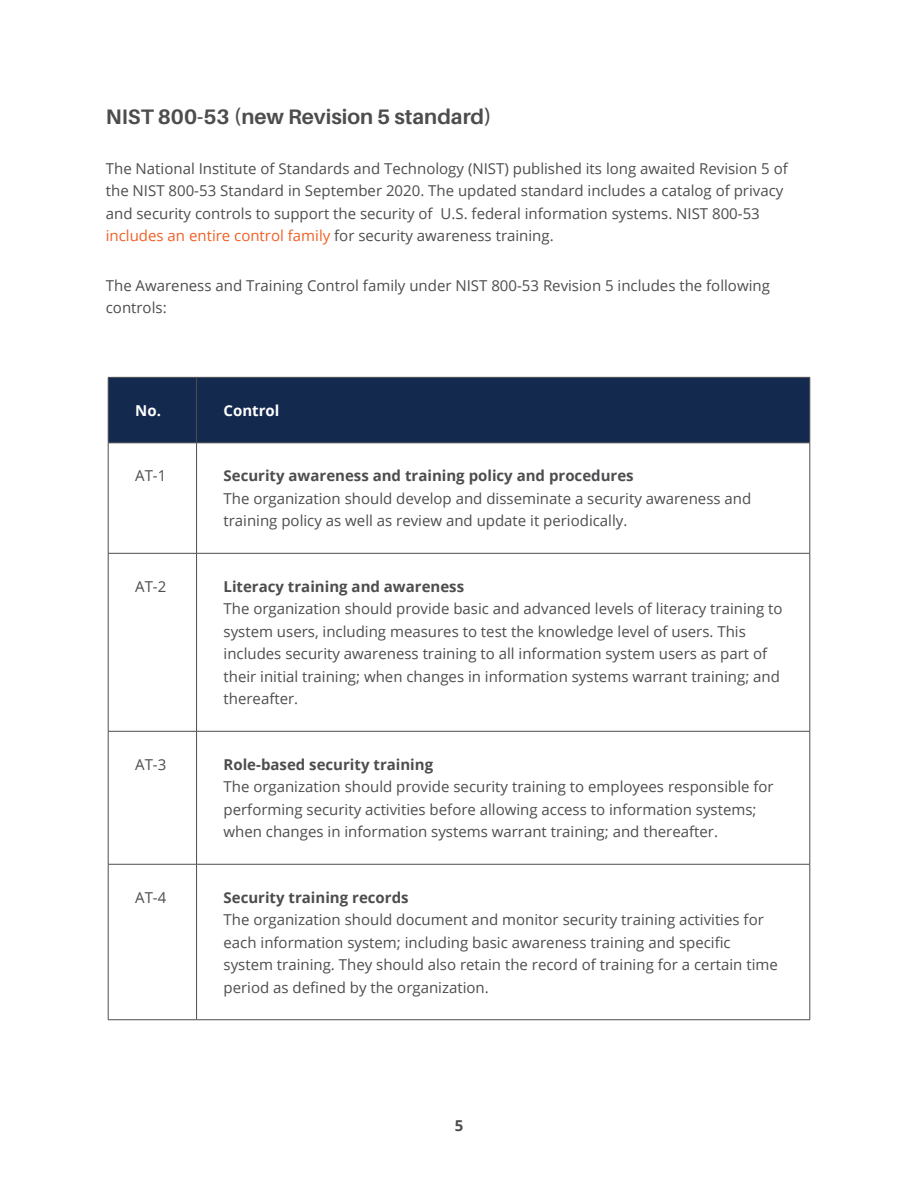
<style>
.page{position:relative;width:918px;height:1188px;background:#fff}
.page>*{position:absolute;margin:0;border:0;box-sizing:border-box;transform-origin:0 0}
.t1{font:700 21px "Aileron";color:#4d4d4f}
.t2{font:15px/22.5px "Open Sans";color:#4d4d4f}
.t3{font:700 15px "Open Sans";color:#4d4d4f}
.t4{font:700 15px "Open Sans";color:#fff}
.s1{color:#f15f24}
</style>
<div class="page">
<div style="left:109px;top:378px;width:701px;height:65px;background:#13294d"></div>
<hr style="left:108px;top:443px;width:1px;height:110px;background:#4d4d4f">
<hr style="left:108px;top:554px;width:1px;height:177px;background:#4d4d4f">
<hr style="left:108px;top:731px;width:1px;height:133px;background:#4d4d4f">
<hr style="left:108px;top:864px;width:1px;height:156px;background:#4d4d4f">
<hr style="left:108px;top:1019px;width:89px;height:1px;background:#4d4d4f">
<hr style="left:196px;top:378px;width:1px;height:65px;background:#4d4d4f">
<hr style="left:810px;top:378px;width:1px;height:65px;background:#4d4d4f">
<hr style="left:196px;top:443px;width:1px;height:110px;background:#4d4d4f">
<hr style="left:810px;top:443px;width:1px;height:110px;background:#4d4d4f">
<hr style="left:196px;top:554px;width:1px;height:177px;background:#4d4d4f">
<hr style="left:810px;top:554px;width:1px;height:177px;background:#4d4d4f">
<hr style="left:196px;top:731px;width:1px;height:133px;background:#4d4d4f">
<hr style="left:810px;top:731px;width:1px;height:133px;background:#4d4d4f">
<hr style="left:196px;top:864px;width:1px;height:156px;background:#4d4d4f">
<hr style="left:810px;top:864px;width:1px;height:156px;background:#4d4d4f">
<hr style="left:197px;top:1019px;width:613px;height:1px;background:#4d4d4f">
<hr style="left:108px;top:377px;width:89px;height:1px;background:#4d4d4f">
<hr style="left:108px;top:378px;width:1px;height:65px;background:#4d4d4f">
<hr style="left:197px;top:377px;width:613px;height:1px;background:#4d4d4f">
<hr style="left:108px;top:443px;width:89px;height:1px;background:#4d4d4f">
<hr style="left:197px;top:443px;width:613px;height:1px;background:#4d4d4f">
<hr style="left:108px;top:553px;width:89px;height:1px;background:#4d4d4f">
<hr style="left:197px;top:553px;width:613px;height:1px;background:#4d4d4f">
<hr style="left:108px;top:731px;width:89px;height:1px;background:#4d4d4f">
<hr style="left:197px;top:731px;width:613px;height:1px;background:#4d4d4f">
<hr style="left:108px;top:864px;width:89px;height:1px;background:#4d4d4f">
<hr style="left:197px;top:864px;width:613px;height:1px;background:#4d4d4f">
<h1 class="t1" style="left:106px;top:105px;width:387px">NIST 800-53 (new Revision 5 standard)</h1>
<p class="t2" style="left:106px;top:157px;width:684px">The National Institute of Standards and Technology (NIST) published its long awaited Revision 5 of the NIST 800-53 Standard in September 2020. The updated standard includes a catalog of privacy and security controls to support the security of U.S. federal information systems. NIST 800-53 <span class="s1">includes an entire control family</span> for security awareness training.</p>
<p class="t2" style="left:106px;top:274px;width:666px">The Awareness and Training Control family under NIST 800-53 Revision 5 includes the following controls:</p>
<p class="t4" style="left:135px;top:400px;width:27px">No.</p>
<p class="t4" style="left:224px;top:400px;width:57px">Control</p>
<p class="t2" style="left:135px;top:464px;width:33px">AT-1</p>
<p class="t3" style="left:224px;top:465px;width:412px">Security awareness and training policy and procedures</p>
<p class="t2" style="left:224px;top:487px;width:529px">The organization should develop and disseminate a security awareness and training policy as well as review and update it periodically.</p>
<p class="t2" style="left:135px;top:575px;width:33px">AT-2</p>
<p class="t3" style="left:224px;top:576px;width:242px">Literacy training and awareness</p>
<p class="t2" style="left:224px;top:597px;width:560px">The organization should provide basic and advanced levels of literacy training to system users, including measures to test the knowledge level of users. This includes security awareness training to all information system users as part of their initial training; when changes in information systems warrant training; and thereafter.</p>
<p class="t2" style="left:135px;top:753px;width:33px">AT-3</p>
<p class="t3" style="left:224px;top:754px;width:211px">Role-based security training</p>
<p class="t2" style="left:224px;top:775px;width:552px">The organization should provide security training to employees responsible for performing security activities before allowing access to information systems; when changes in information systems warrant training; and thereafter.</p>
<p class="t2" style="left:135px;top:886px;width:33px">AT-4</p>
<p class="t3" style="left:224px;top:887px;width:187px">Security training records</p>
<p class="t2" style="left:224px;top:908px;width:556px">The organization should document and monitor security training activities for each information system; including basic awareness training and specific system training. They should also retain the record of training for a certain time period as defined by the organization.</p>
<p class="t3" style="left:455px;top:1115px;width:10px">5</p>
</div>
